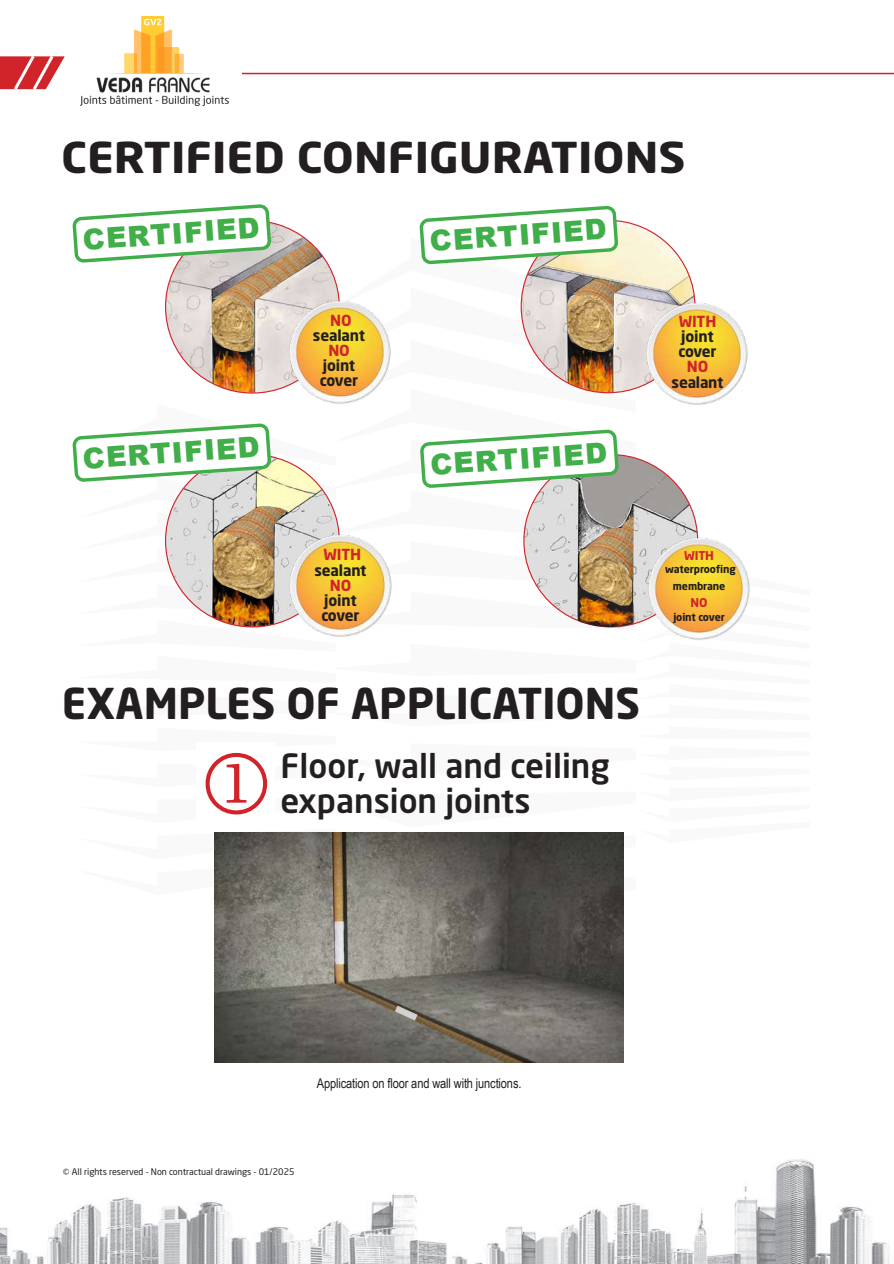
<style>
.page{position:relative;width:894px;height:1264px;background:#fff}
.page>*{position:absolute;margin:0;border:0;box-sizing:border-box;transform-origin:0 0}
.t1{font:700 42px "Neo Sans Std";color:#231f20;scale:1.1 1}
.t2{font:700 42px "Neo Sans Std";color:#231f20}
.t3{font:500 33px/34.5px "Neo Sans Std";color:#231f20}
.t4{font:900 28.5px "Arial";color:#40ae49}
.t5{font:700 15.15px/15.1px "Neo Sans Std";letter-spacing:-.01em;color:#231f20}
.t6{font:700 15.15px "Neo Sans Std";letter-spacing:-.01em;color:#d1232a}
.t7{font:13.5px "Arial Narrow";letter-spacing:-.01em;color:#231f20}
.t8{font:700 12px "Neo Sans Std";letter-spacing:-.01em;color:#d1232a}
.t9{font:700 10.5px/16.8px "Neo Sans Std";letter-spacing:-.01em;color:#231f20;text-align:center}
.t10{font:9px "Neo Sans Std";color:#231f20}
</style>
<div class="page">
<img style="left:0;top:1158px;width:891px;height:106px">
<hr style="left:183px;top:73px;width:710px;height:1px;background:#d1232a">
<svg style="left:0;top:56px;width:65px;height:34px"></svg>
<div style="left:71px;top:5px;width:171px;height:115px;background:#fff"></div>
<img style="left:80px;top:16px;width:149px;height:89px">
<img style="left:165px;top:454px;width:174px;height:173px">
<img style="left:201px;top:578px;width:24px;height:44px">
<img style="left:225px;top:598px;width:44px;height:25px">
<img style="left:524px;top:460px;width:173px;height:155px">
<svg style="left:578px;top:559px;width:68px;height:284px"></svg>
<img style="left:589px;top:600px;width:57px;height:40px">
<img style="left:565px;top:582px;width:56px;height:49px">
<img style="left:165px;top:221px;width:174px;height:172px;border-radius:82px">
<img style="left:202px;top:341px;width:16px;height:44px">
<img style="left:218px;top:343px;width:39px;height:45px">
<img style="left:212px;top:242px;width:107px;height:68px">
<img style="left:212px;top:297px;width:42px;height:55px">
<img style="left:219px;top:506px;width:69px;height:55px">
<img style="left:213px;top:533px;width:61px;height:65px">
<img style="left:579px;top:548px;width:53px;height:57px">
<img style="left:584px;top:516px;width:49px;height:65px">
<img style="left:522px;top:220px;width:173px;height:173px">
<img style="left:574px;top:345px;width:48px;height:47px">
<img style="left:567px;top:294px;width:46px;height:58px">
<img style="left:573px;top:279px;width:56px;height:27px">
<img style="left:287px;top:299px;width:104px;height:105px">
<svg style="left:73px;top:205px;width:197px;height:57px"></svg>
<img style="left:644px;top:300px;width:104px;height:105px">
<svg style="left:420px;top:207px;width:197px;height:56px"></svg>
<img style="left:287px;top:532px;width:105px;height:105px">
<svg style="left:73px;top:423px;width:197px;height:95px"></svg>
<img style="left:646px;top:535px;width:104px;height:105px">
<svg style="left:420px;top:430px;width:224px;height:64px"></svg>
<img style="left:215px;top:833px;width:408px;height:229px">
<img style="left:395px;top:1005px;width:22px;height:15px">
<h1 class="t1" style="left:61px;top:131px;width:569px">CERTIFIED CONFIGURATIONS</h1>
<h3 class="t4" style="left:81px;top:219px;width:179px;rotate:-4deg">CERTIFIED</h3>
<h3 class="t4" style="left:81px;top:438px;width:179px;rotate:-4deg">CERTIFIED</h3>
<p class="t6" style="left:330px;top:310px;width:23px">NO</p>
<p class="t5" style="left:313px;top:327px;width:54px">sealant</p>
<p class="t6" style="left:328px;top:341px;width:23px">NO</p>
<p class="t5" style="left:320px;top:357px;width:40px">joint cover</p>
<h3 class="t4" style="left:428px;top:220px;width:179px;rotate:-4deg">CERTIFIED</h3>
<h3 class="t4" style="left:429px;top:444px;width:179px;rotate:-4deg">CERTIFIED</h3>
<p class="t6" style="left:678px;top:312px;width:39px">WITH</p>
<p class="t5" style="left:678px;top:329px;width:40px">joint cover</p>
<p class="t6" style="left:686px;top:357px;width:23px">NO</p>
<p class="t5" style="left:671px;top:374px;width:53px">sealant</p>
<p class="t6" style="left:323px;top:545px;width:39px">WITH</p>
<p class="t5" style="left:314px;top:562px;width:54px">sealant</p>
<p class="t6" style="left:330px;top:575px;width:23px">NO</p>
<p class="t5" style="left:321px;top:592px;width:40px">joint cover</p>
<h1 class="t2" style="left:62px;top:676px;width:580px">EXAMPLES OF APPLICATIONS</h1>
<h2 class="t3" style="left:280px;top:748px;width:331px">Floor, wall and ceiling expansion joints</h2>
<p class="t8" style="left:684px;top:547px;width:31px">WITH</p>
<p class="t9" style="left:665px;top:560px;width:72px">waterproofing membrane</p>
<p class="t8" style="left:690px;top:594px;width:19px">NO</p>
<p class="t9" style="left:673px;top:608px;width:53px">joint cover</p>
<p class="t7" style="left:317px;top:1073px;width:206px">Application on floor and wall with junctions.</p>
<p class="t10" style="left:63px;top:1165px;width:233px">© All rights reserved - Non contractual drawings - 01/2025</p>
</div>
